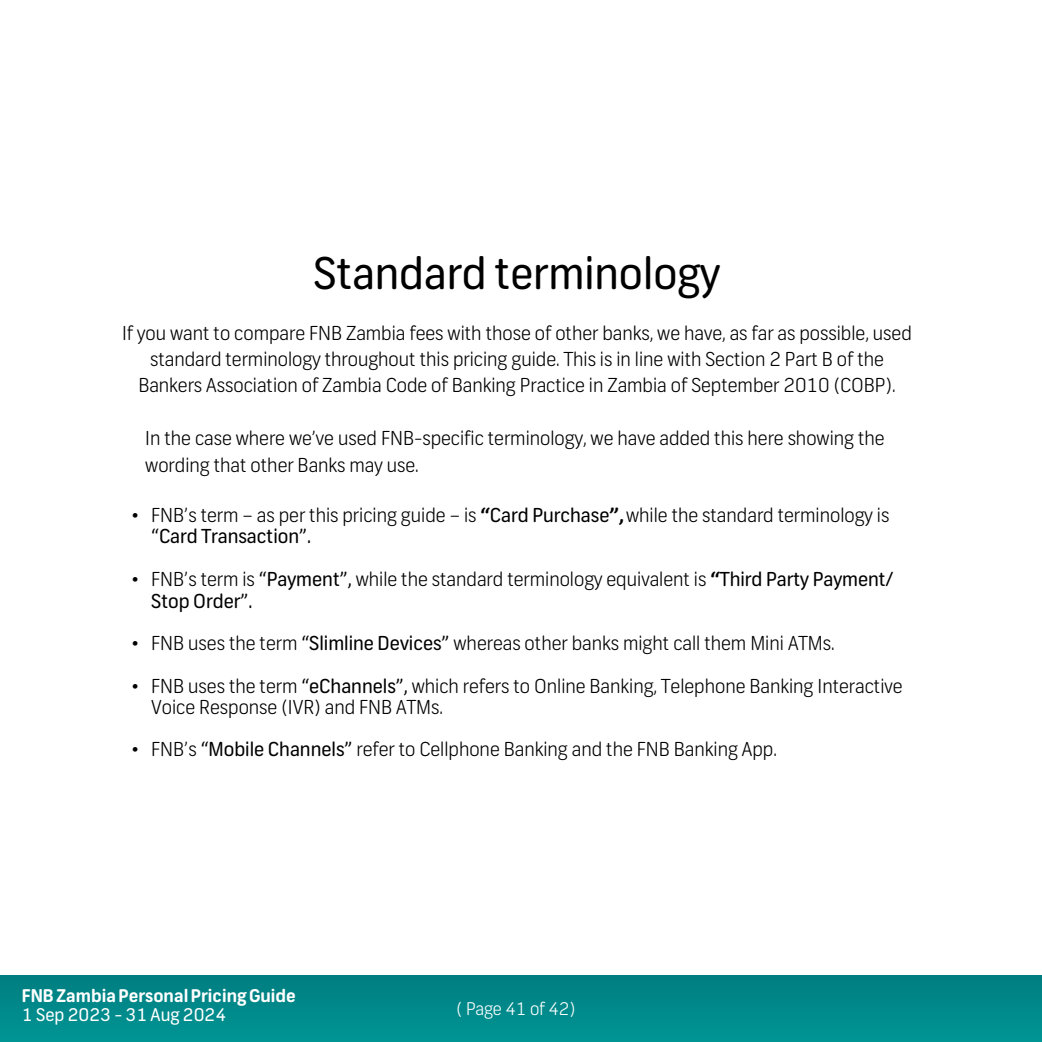
<style>
.page{position:relative;width:1042px;height:1042px;background:#fff}
.page>*{position:absolute;margin:0;border:0;box-sizing:border-box;transform-origin:0 0}
.t1{font:43.75px "FNB Sans";color:#000}
.t2{font:300 19.25px/25.9px "FNB Sans";color:#000}
.t3{font:700 17.5px "FNB Sans";color:#fff}
.t4{font:17.5px "FNB Sans";color:#fff}
.t5{font:300 17.5px "FNB Sans";letter-spacing:-.005em;color:#fff}
.s1{font-size:21px}
.s2{font-weight:700}
.s3{font-weight:400}
</style>
<div class="page">
<div style="left:0;top:975px;width:1042px;height:67px;background:#00898a"></div>
<h1 class="t1" style="left:314px;top:247px;width:408px">Standard terminology</h1>
<p class="t2" style="left:122px;top:320px;width:791px;text-align:center">If you want to compare FNB Zambia fees with those of other banks, we have, as far as possible, used standard terminology throughout this pricing guide. This is in line with Section 2 Part B of the<br>Bankers Association of Zambia Code of Banking Practice in Zambia of September 2010 (COBP).</p>
<p class="t2" style="left:145px;top:425px;width:741px">In the case where we’ve used FNB-specific terminology, we have added this here showing the wording that other Banks may use.</p>
<p class="t2" style="left:151px;top:505px;width:739px;line-height:21px;text-indent:-20px"><span class="s1">•</span> FNB’s term – as per this pricing guide – is <span class="s2">“</span><span class="s3">Card Purchase</span><span class="s2">”,</span> while the standard terminology is <span class="s3">“Card Transaction”.</span></p>
<p class="t2" style="left:151px;top:568px;width:743px;line-height:22.4px;text-indent:-20px"><span class="s1">•</span> FNB’s term is <span class="s3">“Payment”,</span> while the standard terminology equivalent is <span class="s2">“</span><span class="s3">Third Party Payment/<br>Stop Order”.</span></p>
<p class="t2" style="left:131px;top:631px;width:705px"><span class="s1">•</span> FNB uses the term <span class="s3">“Slimline Devices”</span> whereas other banks might call them Mini ATMs.</p>
<p class="t2" style="left:151px;top:675px;width:753px;line-height:21.3px;text-indent:-20px"><span class="s1">•</span> FNB uses the term <span class="s3">“eChannels”,</span> which refers to Online Banking, Telephone Banking Interactive<br>Voice Response (IVR) and FNB ATMs.</p>
<p class="t2" style="left:131px;top:736px;width:647px"><span class="s1">•</span> FNB’s <span class="s3">“Mobile Channels”</span> refer to Cellphone Banking and the FNB Banking App.</p>
<p class="t3" style="left:22px;top:985px;width:275px">FNB Zambia Personal Pricing Guide</p>
<p class="t4" style="left:22px;top:1004px;width:206px">1 Sep 2023 - 31 Aug 2024</p>
<p class="t5" style="left:456px;top:998px;width:120px">( Page 41 of 42)</p>
</div>
